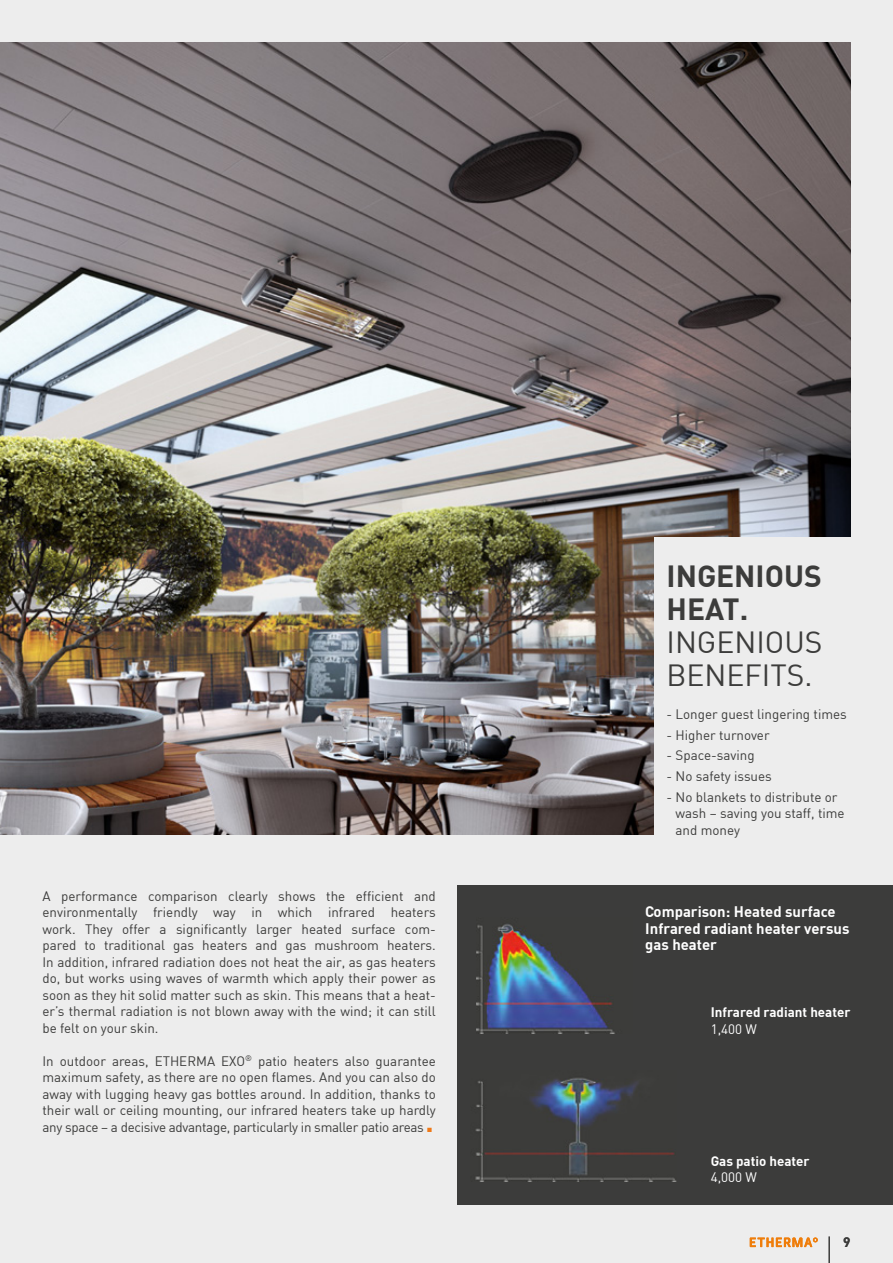
<style>
.page{position:relative;width:893px;height:1263px;background:#ededed}
.page>*{position:absolute;margin:0;border:0;box-sizing:border-box;transform-origin:0 0}
.t1{font:45px "DIN";color:#ef7918}
.t2{font:30px/33px "DIN";color:#3c3c3b}
.t3{font:700 30px/33px "DIN";color:#3c3c3b}
.t4{font:700 15px/16.5px "DIN";color:#fff}
.t5{font:13.5px/16.5px "DIN";color:#3c3c3b;text-align:justify}
.t6{font:700 13.5px "DIN";color:#fff}
.t7{font:13.5px "DIN";color:#fff}
.t8{font:700 13.5px "DIN";color:#3c3c3b}
</style>
<div class="page">
<img style="left:0;top:43px;width:850px;height:792px">
<div style="left:654px;top:538px;width:196px;height:338px;background:#ededed"></div>
<div style="left:457px;top:885px;width:436px;height:192px;background:#3c3c3b"></div>
<div style="left:457px;top:1057px;width:436px;height:148px;background:#3c3c3b"></div>
<img style="left:475px;top:1078px;width:201px;height:104px">
<img style="left:476px;top:924px;width:139px;height:110px">
<hr style="left:828px;top:1236px;width:2px;height:27px;background:#3c3c3b">
<svg style="left:750px;top:1237px;width:68px;height:10px"></svg>
<p class="t5" style="left:43px;top:887px;width:395px">A performance comparison clearly shows the efficient and environmentally friendly way in which infrared heaters work. They offer a significantly larger heated surface com&shy;pared to traditional gas heaters and gas mushroom heaters.<br>In addition, infrared radiation does not heat the air, as gas heaters do, but works using waves of warmth which apply their power as soon as they hit solid matter such as skin. This means that a heat&shy;er’s thermal radiation is not blown away with the wind; it can still be felt on your skin.</p>
<p class="t5" style="left:43px;top:1052px;width:395px">In outdoor areas, ETHERMA EXO<sup>®</sup> patio heaters also guarantee maximum safety, as there are no open flames. And you can also do away with lugging heavy gas bottles around. In addition, thanks to their wall or ceiling mounting, our infrared heaters take up hardly any space – a decisive advantage, particularly in smaller patio areas</p>
<h1 class="t1" style="left:424px;top:1087px;width:14px">.</h1>
<h2 class="t3" style="left:666px;top:558px;width:157px">INGENIOUS<br>HEAT.</h2>
<h2 class="t2" style="left:666px;top:625px;width:157px">INGENIOUS<br>BENEFITS.</h2>
<p class="t5" style="left:666px;top:705px;width:182px">- Longer guest lingering times</p>
<p class="t5" style="left:666px;top:726px;width:105px">- Higher turnover</p>
<p class="t5" style="left:666px;top:747px;width:90px">- Space-saving</p>
<p class="t5" style="left:666px;top:768px;width:107px">- No safety issues</p>
<p class="t5" style="left:676px;top:788px;width:171px;text-align:left;text-indent:-9px">- No blankets to distribute or wash – saving you staff, time and money</p>
<p class="t4" style="left:645px;top:903px;width:206px">Comparison: Heated surface<br>Infrared radiant heater versus gas heater</p>
<p class="t6" style="left:711px;top:1003px;width:141px">Infrared radiant heater</p>
<p class="t7" style="left:711px;top:1020px;width:48px">1,400 W</p>
<p class="t6" style="left:711px;top:1152px;width:100px">Gas patio heater</p>
<p class="t7" style="left:711px;top:1169px;width:48px">4,000 W</p>
<p class="t8" style="left:843px;top:1233px;width:9px">9</p>
</div>
